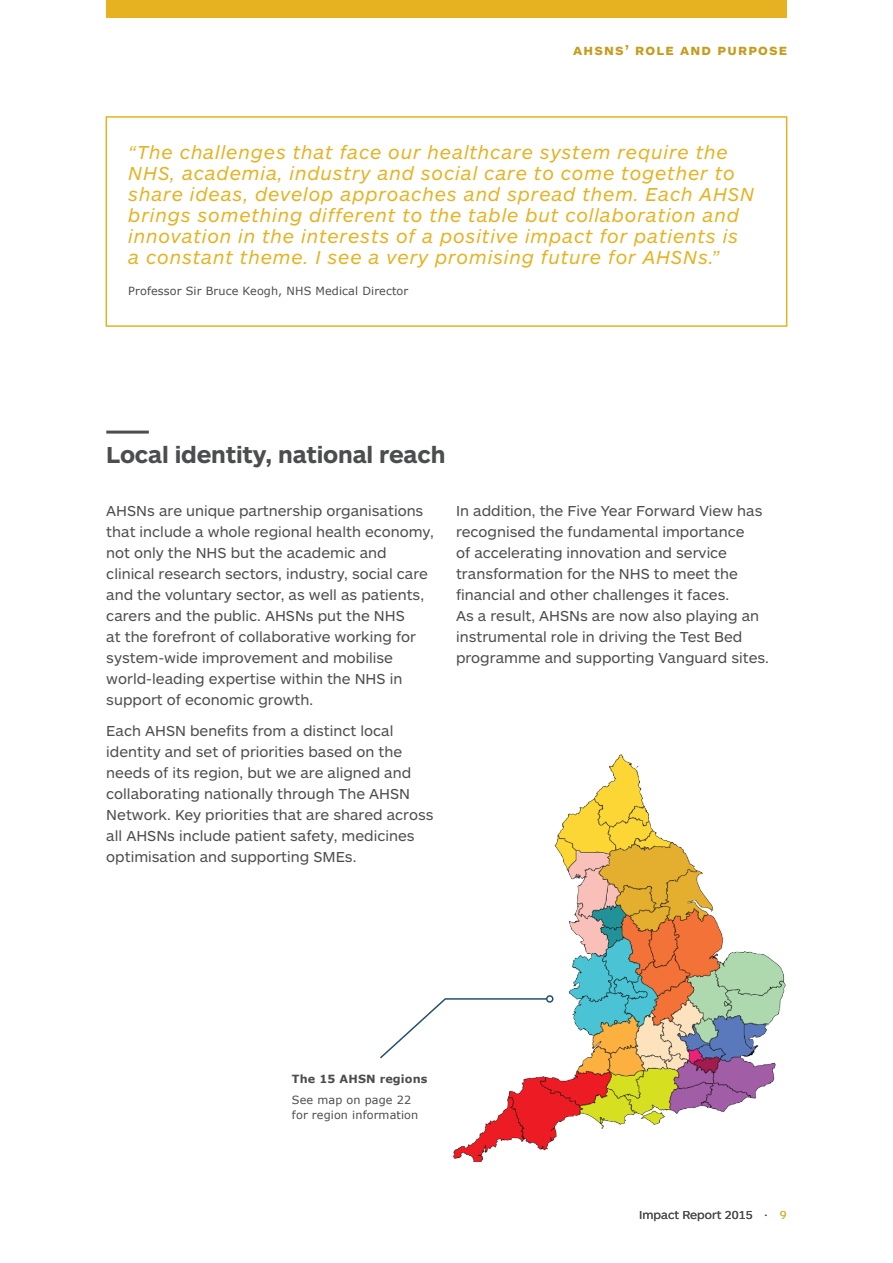
<style>
.page{position:relative;width:893px;height:1263px;background:#fff}
.page>*{position:absolute;margin:0;border:0;box-sizing:border-box;transform-origin:0 0}
.t1{font:700 24px "ARS Maquette Pro";letter-spacing:-.01em;color:#4c4d4f}
.t2{font:italic 19.5px/21px "ARS Maquette Pro";letter-spacing:.04em;color:#e6b221}
.t3{font:15px/21px "ARS Maquette Pro";color:#4c4d4f}
.t4{font:700 15px "ARS Maquette Pro";letter-spacing:.08em;color:#c79b1c}
.t5{font:12px "ARS Maquette Pro";color:#4c4d4f}
.t6{font:11.25px/15px "Verdana";letter-spacing:.01em;color:#4c4d4f}
.t7{font:700 11.25px "Verdana";letter-spacing:.01em;color:#4c4d4f}
.s1{color:#abccc6}
</style>
<div class="page">
<div style="left:106px;top:0;width:681px;height:17px;background:#e6b221"></div>
<div style="left:106px;top:116px;width:681px;height:211px;border:2px solid #e6b221"></div>
<hr style="left:106px;top:431px;width:43px;height:3px;background:#4c4d4f">
<img style="left:451px;top:754px;width:335px;height:407px">
<svg style="left:380px;top:997px;width:168px;height:63px"></svg>
<div style="left:546px;top:995px;width:7px;height:8px;border:2px solid #235070;border-radius:50%"></div>
<p class="t4" style="left:573px;top:40px;width:216px">ahsns’ role and purpose</p>
<p class="t2" style="left:128px;top:140px;width:627px">“The challenges that face our healthcare system require the NHS, academia, industry and social care to come together to share ideas, develop approaches and spread them. Each AHSN brings something different to the table but collaboration and innovation in the interests of a positive impact for patients is a constant theme. I see a very promising future for AHSNs.”</p>
<p class="t6" style="left:128px;top:284px;width:282px">Professor Sir Bruce Keogh, NHS Medical Director</p>
<h1 class="t1" style="left:106px;top:439px;width:341px">Local identity, national reach</h1>
<p class="t3" style="left:106px;top:499px;width:329px">AHSNs are unique partnership organisations that include a whole regional health economy, not only the NHS but the academic and clinical research sectors, industry, social care and the voluntary sector, as well as patients, carers and the public. AHSNs put the NHS<br>at the forefront of collaborative working for system-wide improvement and mobilise world-leading expertise within the NHS in support of economic growth.</p>
<p class="t3" style="left:106px;top:720px;width:329px">Each AHSN benefits from a distinct local identity and set of priorities based on the needs of its region, but we are aligned and collaborating nationally through The AHSN Network. Key priorities that are shared across all AHSNs include patient safety, medicines optimisation and supporting SMEs.</p>
<p class="t3" style="left:456px;top:499px;width:314px">In addition, the Five Year Forward View has recognised the fundamental importance<br>of accelerating innovation and service transformation for the NHS to meet the financial and other challenges it faces.<br>As a result, AHSNs are now also playing an instrumental role in driving the Test Bed programme and supporting Vanguard sites.</p>
<p class="t7" style="left:292px;top:1071px;width:137px">The 15 AHSN regions</p>
<p class="t6" style="left:292px;top:1092px;width:128px">See map on page 22 for region information</p>
<p class="t5" style="left:639px;top:1207px;width:149px">Impact Report 2015 · <span class="s1">9</span></p>
</div>
